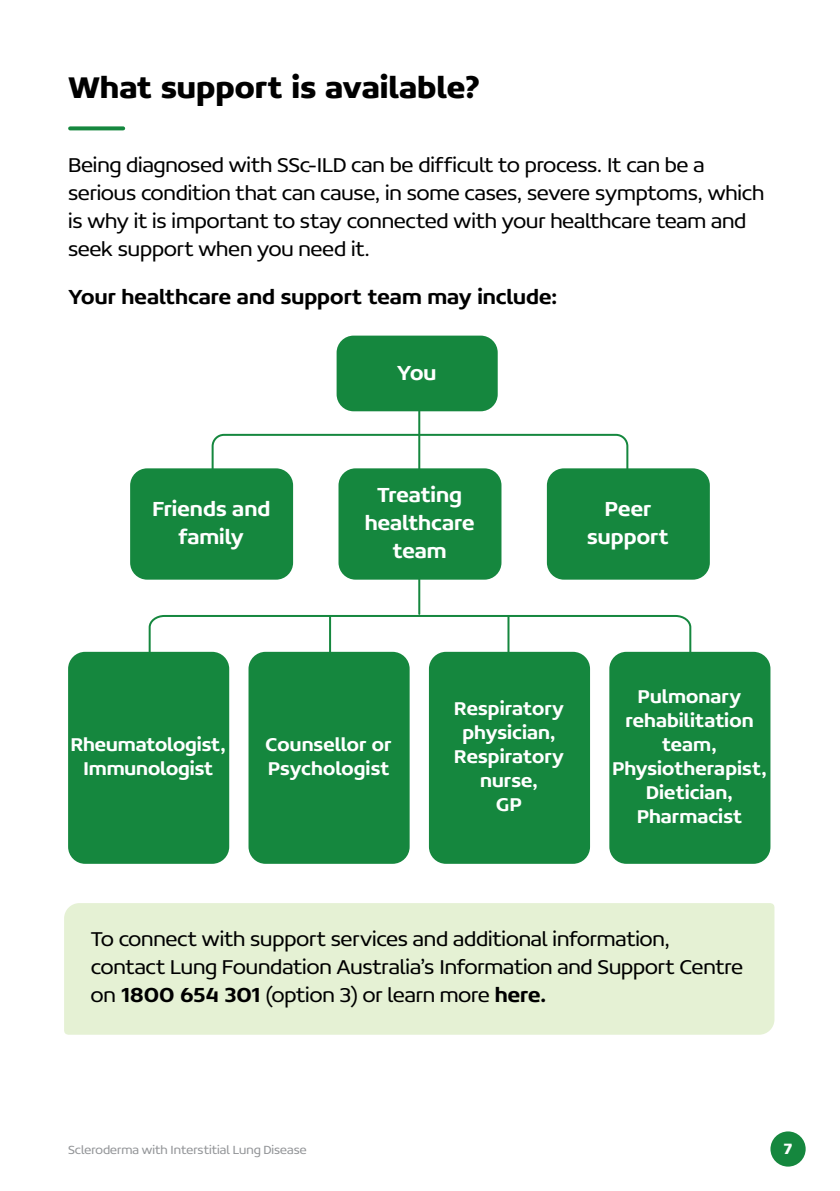
<style>
.page{position:relative;width:840px;height:1191px;background:#fff}
.page>*{position:absolute;margin:0;border:0;box-sizing:border-box;transform-origin:0 0}
.t1{font:700 32px "Concord W00";color:#000}
.t2{font:300 22px/28px "Concord W00";letter-spacing:-.005em;color:#000}
.t3{font:500 22px/28px "Concord W00";color:#fff;text-align:center}
.t4{font:500 22px "Concord W00";color:#000}
.t5{font:500 20px/24px "Concord W00";letter-spacing:.005em;color:#fff;text-align:center}
.t6{font:700 16px "Concord W00";color:#fff}
.t7{font:300 13px "Concord W00";color:#939598}
.s1{font-weight:500}
</style>
<div class="page">
<svg style="left:70px;top:126px;width:53px;height:4px"></svg>
<div style="left:64px;top:903px;width:711px;height:132px;background:#e5f1d4"></div>
<div style="left:336px;top:335px;width:161px;height:76px;background:#15873e;border-radius:17px"></div>
<svg style="left:211px;top:433px;width:418px;height:64px"></svg>
<svg style="left:148px;top:614px;width:544px;height:64px"></svg>
<hr style="left:418px;top:403px;width:2px;height:75px;background:#15873e">
<hr style="left:418px;top:538px;width:2px;height:76px;background:#15873e">
<hr style="left:329px;top:616px;width:2px;height:75px;background:#15873e">
<hr style="left:507px;top:616px;width:2px;height:75px;background:#15873e">
<div style="left:609px;top:652px;width:161px;height:212px;background:#15873e;border-radius:17px"></div>
<div style="left:428px;top:652px;width:161px;height:212px;background:#15873e;border-radius:17px"></div>
<div style="left:248px;top:652px;width:161px;height:212px;background:#15873e;border-radius:17px"></div>
<div style="left:68px;top:652px;width:161px;height:212px;background:#15873e;border-radius:17px"></div>
<div style="left:338px;top:468px;width:163px;height:111px;background:#15873e;border-radius:17px"></div>
<div style="left:130px;top:468px;width:163px;height:111px;background:#15873e;border-radius:17px"></div>
<div style="left:546px;top:468px;width:163px;height:111px;background:#15873e;border-radius:17px"></div>
<div style="left:770px;top:1131px;width:35px;height:35px;background:#15873e;border-radius:50%"></div>
<h1 class="t1" style="left:68px;top:68px;width:413px">What support is available?</h1>
<p class="t2" style="left:68px;top:150px;width:697px">Being diagnosed with SSc-ILD can be difficult to process. It can be a serious condition that can cause, in some cases, severe symptoms, which is why it is important to stay connected with your healthcare team and seek support when you need it.</p>
<p class="t4" style="left:68px;top:283px;width:490px">Your healthcare and support team may include:</p>
<p class="t3" style="left:396px;top:358px;width:41px">You</p>
<p class="t3" style="left:364px;top:481px;width:111px">Treating healthcare team</p>
<p class="t3" style="left:152px;top:495px;width:120px">Friends and family</p>
<p class="t3" style="left:587px;top:495px;width:83px">Peer support</p>
<p class="t5" style="left:70px;top:732px;width:157px">Rheumatologist,<br>Immunologist</p>
<p class="t5" style="left:265px;top:732px;width:127px;text-align:left">Counsellor or<br>Psychologist</p>
<p class="t5" style="left:453px;top:696px;width:112px">Respiratory physician,<br>Respiratory nurse,<br>GP</p>
<p class="t5" style="left:611px;top:684px;width:156px">Pulmonary rehabilitation team,<br>Physiotherapist,<br>Dietician,<br>Pharmacist</p>
<p class="t2" style="left:91px;top:925px;width:653px">To connect with support services and additional information, contact Lung Foundation Australia’s Information and Support Centre on <span class="s1">1800 654 301</span> (option 3) or learn more <span class="s1">here.</span></p>
<p class="t7" style="left:68px;top:1141px;width:240px">Scleroderma with Interstitial Lung Disease</p>
<p class="t6" style="left:783px;top:1138px;width:10px">7</p>
</div>
